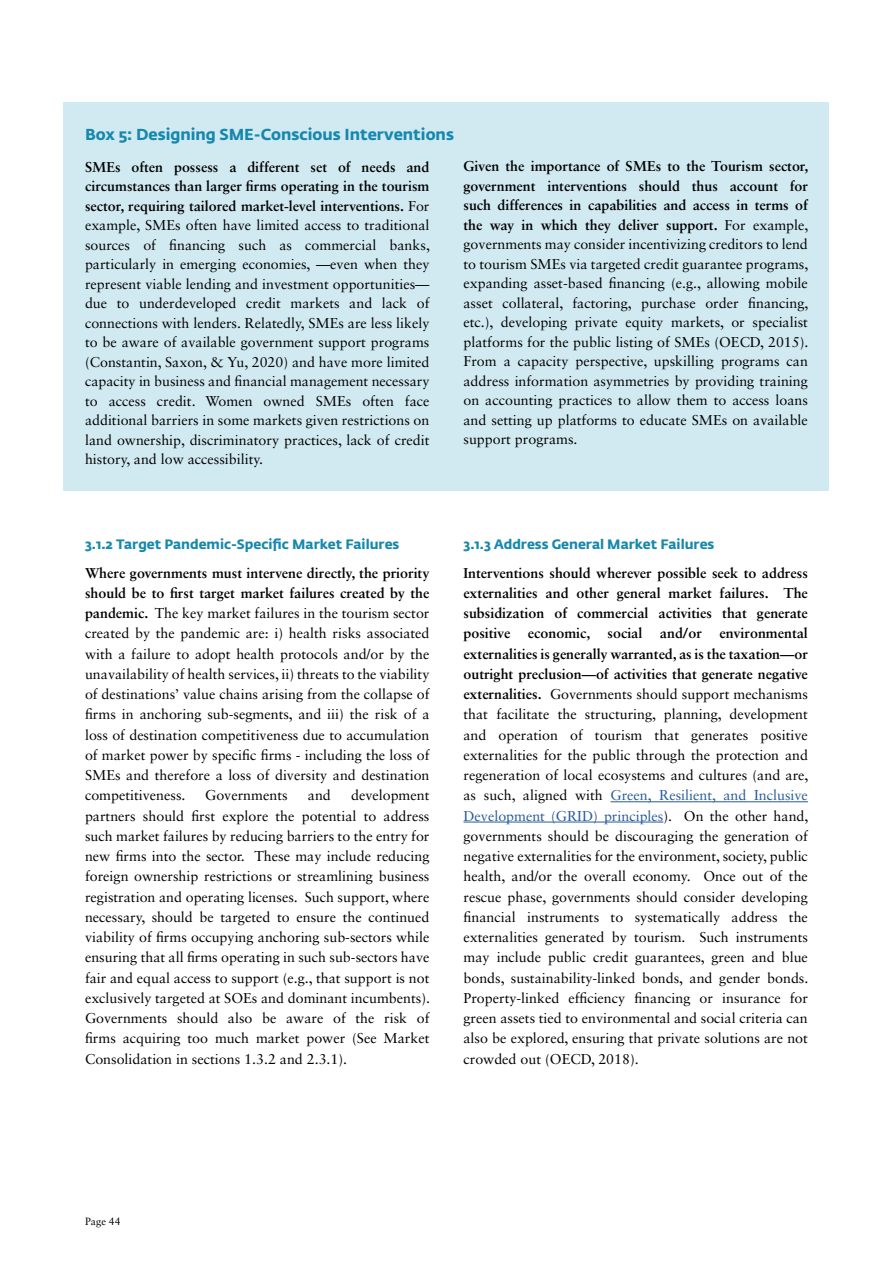
<style>
.page{position:relative;width:893px;height:1263px;background:#fff}
.page>*{position:absolute;margin:0;border:0;box-sizing:border-box;transform-origin:0 0}
.t1{font:700 15.75px "Fedra Sans Std";color:#1688ae}
.t2{font:14.25px/20.2px "Sabon LT Std";color:#000;text-align:justify}
.t3{font:700 13.5px "Fedra Sans Std";color:#1688ae}
.t4{font:10.5px "Sabon LT Std";color:#000}
.s1{font-weight:700}
.s2{color:#275b9b}
</style>
<div class="page">
<div style="left:64px;top:102px;width:765px;height:388px;background:#d1eaf2"></div>
<hr style="left:611px;top:801px;width:197px;height:1px;background:#275b9b">
<hr style="left:463px;top:822px;width:200px;height:1px;background:#275b9b">
<p class="t1" style="left:85px;top:124px;width:370px">Box 5: Designing SME-Conscious Interventions</p>
<p class="t2" style="left:85px;top:157px;width:346px;line-height:19.5px"><span class="s1">SMEs often possess a different set of needs and circumstances than larger firms operating in the tourism sector, requiring tailored market-level interventions.</span> For example, SMEs often have limited access to traditional sources of financing such as commercial banks, particularly in emerging economies, —even when they represent viable lending and investment opportunities— due to underdeveloped credit markets and lack of connections with lenders. Relatedly, SMEs are less likely to be aware of available government support programs (Constantin, Saxon, &amp; Yu, 2020) and have more limited capacity in business and financial management necessary to access credit. Women owned SMEs often face additional barriers in some markets given restrictions on land ownership, discriminatory practices, lack of credit history, and low accessibility.</p>
<p class="t2" style="left:463px;top:157px;width:346px;line-height:19.5px"><span class="s1">Given the importance of SMEs to the Tourism sector, government interventions should thus account for such differences in capabilities and access in terms of the way in which they deliver support.</span> For example, governments may consider incentivizing creditors to lend to tourism SMEs via targeted credit guarantee programs, expanding asset-based financing (e.g., allowing mobile asset collateral, factoring, purchase order financing, etc.), developing private equity markets, or specialist platforms for the public listing of SMEs (OECD, 2015).<br>From a capacity perspective, upskilling programs can address information asymmetries by providing training on accounting practices to allow them to access loans and setting up platforms to educate SMEs on available support programs.</p>
<p class="t3" style="left:85px;top:535px;width:316px">3.1.2 Target Pandemic-Specific Market Failures</p>
<p class="t2" style="left:85px;top:562px;width:346px"><span class="s1">Where governments must intervene directly, the priority should be to first target market failures created by the pandemic.</span> The key market failures in the tourism sector created by the pandemic are: i) health risks associated with a failure to adopt health protocols and/or by the unavailability of health services, ii) threats to the viability of destinations’ value chains arising from the collapse of firms in anchoring sub-segments, and iii) the risk of a loss of destination competitiveness due to accumulation of market power by specific firms - including the loss of SMEs and therefore a loss of diversity and destination competitiveness.</p>
<p class="t2" style="left:85px;top:785px;width:346px;text-indent:266px">development partners should first explore the potential to address such market failures by reducing barriers to the entry for new firms into the sector. These may include reducing foreign ownership restrictions or streamlining business registration and operating licenses. Such support, where necessary, should be targeted to ensure the continued viability of firms occupying anchoring sub-sectors while ensuring that all firms operating in such sub-sectors have fair and equal access to support (e.g., that support is not exclusively targeted at SOEs and dominant incumbents).<br>Governments should also be aware of the risk of firms acquiring too much market power (See Market Consolidation in sections 1.3.2 and 2.3.1).</p>
<p class="t2" style="left:205px;top:785px;width:84px">Governments</p>
<p class="t2" style="left:308px;top:785px;width:24px">and</p>
<p class="t3" style="left:463px;top:535px;width:252px">3.1.3 Address General Market Failures</p>
<p class="t2" style="left:463px;top:562px;width:346px"><span class="s1">Interventions should wherever possible seek to address externalities and other general market failures. The subsidization of commercial activities that generate positive economic, social and/or environmental externalities is generally warranted, as is the taxation—or outright preclusion—of activities that generate negative externalities.</span> Governments should support mechanisms that facilitate the structuring, planning, development and operation of tourism that generates positive externalities for the public through the protection and regeneration of local ecosystems and cultures (and are, as such, aligned with <span class="s2">Green, Resilient, and Inclusive Development (GRID) principles</span>). On the other hand, governments should be discouraging the generation of negative externalities for the environment, society, public health, and/or the overall economy. Once out of the rescue phase, governments should consider developing financial instruments to systematically address the externalities generated by tourism. Such instruments may include public credit guarantees, green and blue bonds, sustainability-linked bonds, and gender bonds.<br>Property-linked efficiency financing or insurance for green assets tied to environmental and social criteria can also be explored, ensuring that private solutions are not crowded out (OECD, 2018).</p>
<p class="t4" style="left:85px;top:1215px;width:37px">Page 44</p>
</div>
